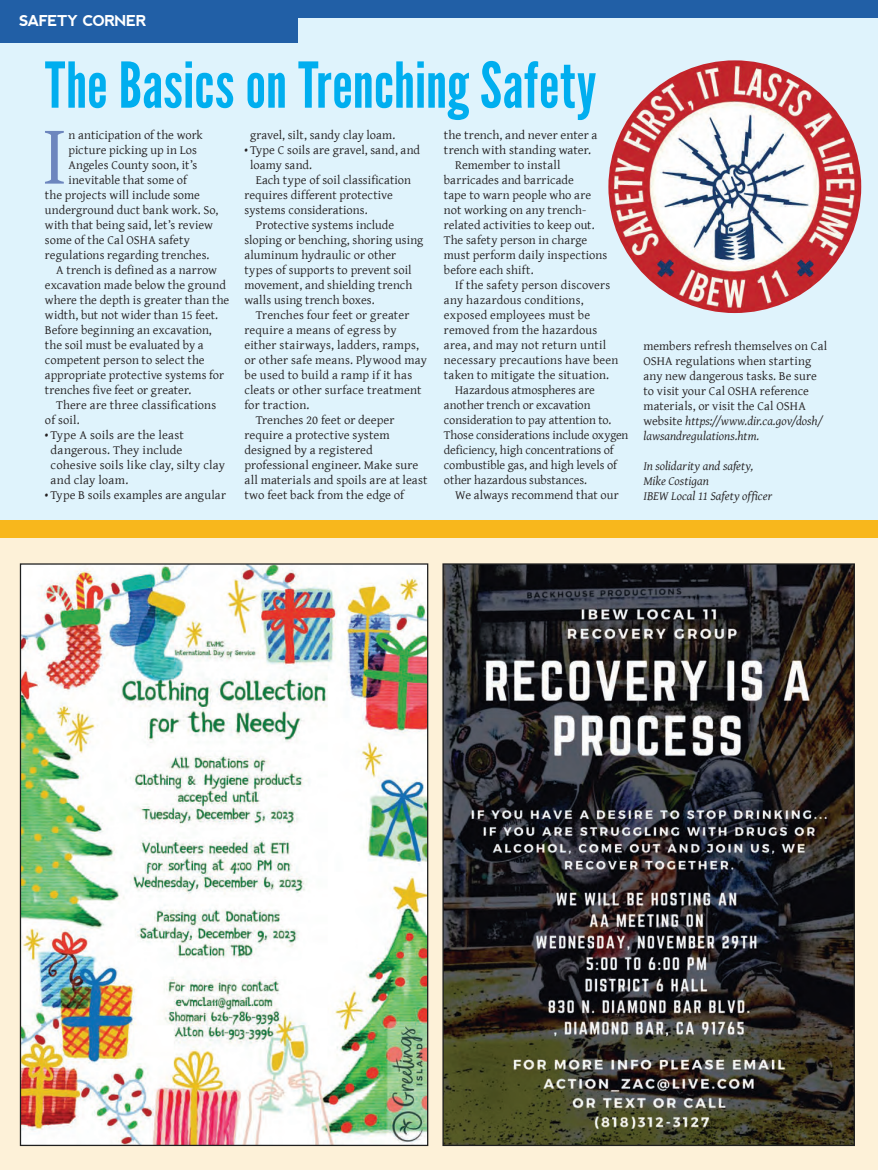
<style>
.page{position:relative;width:878px;height:1170px;background:#fff}
.page>*{position:absolute;margin:0;border:0;box-sizing:border-box;transform-origin:0 0}
.t1{font:85.62px "Gentium Basic";color:#6d86be}
.t2{font:63px "League Gothic";color:#00aeef}
.t3{font:700 15px "nevis";letter-spacing:-.045em;color:#fff}
.t4{font:12.5px/15px "Gentium Basic";letter-spacing:.005em;color:#231f20}
.t5{font:italic 12.5px/15px "Gentium Basic";color:#231f20}
.t6{font:12.5px "Gentium Basic";letter-spacing:-.015em;color:#231f20}
.s1{font-style:italic}
</style>
<div class="page">
<div style="left:0;top:526px;width:878px;height:644px;background:#fdf1d8"></div>
<div style="left:0;top:10px;width:878px;height:519px;background:#dff3fc"></div>
<div style="left:0;top:520px;width:878px;height:18px;background:#f8b71c"></div>
<img style="left:608px;top:60px;width:253px;height:253px;border-radius:126px">
<img style="left:22px;top:565px;width:404px;height:579px">
<img style="left:444px;top:565px;width:408px;height:579px">
<div style="left:0;top:0;width:878px;height:18px;background:#215fa6"></div>
<div style="left:0;top:0;width:298px;height:43px;background:#215fa6"></div>
<p class="t3" style="left:19px;top:12px;width:129px">SAFETY CORNER</p>
<h2 class="t2" style="left:45px;top:48px;width:553px">The Basics on Trenching Safety</h2>
<h1 class="t1" style="left:42px;top:93px;width:27px">I</h1>
<p class="t4" style="left:68px;top:127px;width:136px">n anticipation of the work</p>
<p class="t4" style="left:250px;top:127px;width:147px">gravel, silt, sandy clay loam.</p>
<p class="t4" style="left:244px;top:142px;width:177px">• Type C soils are gravel, sand, and</p>
<p class="t4" style="left:250px;top:157px;width:64px">loamy sand.</p>
<p class="t4" style="left:256px;top:172px;width:157px">Each type of soil classification</p>
<p class="t4" style="left:244px;top:187px;width:150px">requires different protective</p>
<p class="t4" style="left:244px;top:202px;width:125px">systems considerations.</p>
<p class="t4" style="left:256px;top:217px;width:140px">Protective systems include</p>
<p class="t4" style="left:244px;top:232px;width:180px">sloping or benching, shoring using</p>
<p class="t4" style="left:244px;top:247px;width:153px">aluminum hydraulic or other</p>
<p class="t4" style="left:244px;top:262px;width:169px">types of supports to prevent soil</p>
<p class="t4" style="left:244px;top:277px;width:169px">movement, and shielding trench</p>
<p class="t4" style="left:244px;top:292px;width:132px">walls using trench boxes.</p>
<p class="t4" style="left:256px;top:307px;width:155px">Trenches four feet or greater</p>
<p class="t4" style="left:244px;top:322px;width:154px">require a means of egress by</p>
<p class="t4" style="left:244px;top:337px;width:176px">either stairways, ladders, ramps,</p>
<p class="t4" style="left:244px;top:352px;width:184px">or other safe means. Plywood may</p>
<p class="t4" style="left:244px;top:367px;width:169px">be used to build a ramp if it has</p>
<p class="t4" style="left:244px;top:382px;width:178px">cleats or other surface treatment</p>
<p class="t4" style="left:244px;top:397px;width:66px">for traction.</p>
<p class="t4" style="left:256px;top:412px;width:140px">Trenches 20 feet or deeper</p>
<p class="t4" style="left:244px;top:427px;width:147px">require a protective system</p>
<p class="t4" style="left:244px;top:442px;width:130px">designed by a registered</p>
<p class="t4" style="left:244px;top:457px;width:175px">professional engineer. Make sure</p>
<p class="t4" style="left:244px;top:472px;width:185px">all materials and spoils are at least</p>
<p class="t4" style="left:244px;top:487px;width:161px">two feet back from the edge of</p>
<p class="t4" style="left:444px;top:127px;width:155px">the trench, and never enter a</p>
<p class="t4" style="left:444px;top:142px;width:149px">trench with standing water.</p>
<p class="t4" style="left:455px;top:157px;width:107px">Remember to install</p>
<p class="t4" style="left:444px;top:172px;width:131px">barricades and barricade</p>
<p class="t4" style="left:444px;top:187px;width:149px">tape to warn people who are</p>
<p class="t4" style="left:444px;top:202px;width:144px">not working on any trench-</p>
<p class="t4" style="left:444px;top:217px;width:152px">related activities to keep out.</p>
<p class="t4" style="left:444px;top:232px;width:145px">The safety person in charge</p>
<p class="t4" style="left:444px;top:247px;width:165px">must perform daily inspections</p>
<p class="t4" style="left:444px;top:262px;width:91px">before each shift.</p>
<p class="t4" style="left:455px;top:277px;width:156px">If the safety person discovers</p>
<p class="t4" style="left:444px;top:292px;width:141px">any hazardous conditions,</p>
<p class="t4" style="left:444px;top:307px;width:148px">exposed employees must be</p>
<p class="t4" style="left:444px;top:322px;width:155px">removed from the hazardous</p>
<p class="t4" style="left:444px;top:337px;width:164px">area, and may not return until</p>
<p class="t4" style="left:444px;top:352px;width:176px">necessary precautions have been</p>
<p class="t4" style="left:444px;top:367px;width:167px">taken to mitigate the situation.</p>
<p class="t4" style="left:455px;top:382px;width:141px">Hazardous atmospheres are</p>
<p class="t6" style="left:444px;top:395px;width:148px">another trench or excavation</p>
<p class="t4" style="left:444px;top:412px;width:169px">consideration to pay attention to.</p>
<p class="t4" style="left:444px;top:427px;width:186px">Those considerations include oxygen</p>
<p class="t4" style="left:444px;top:442px;width:171px">deficiency, high concentrations of</p>
<p class="t6" style="left:444px;top:455px;width:174px">combustible gas, and high levels of</p>
<p class="t4" style="left:444px;top:472px;width:145px">other hazardous substances.</p>
<p class="t4" style="left:455px;top:487px;width:165px">We always recommend that our</p>
<p class="t4" style="left:68px;top:142px;width:130px">picture picking up in Los</p>
<p class="t4" style="left:68px;top:157px;width:130px">Angeles County soon, it’s</p>
<p class="t4" style="left:68px;top:172px;width:120px">inevitable that some of</p>
<p class="t4" style="left:45px;top:187px;width:156px">the projects will include some</p>
<p class="t4" style="left:45px;top:202px;width:175px">underground duct bank work. So,</p>
<p class="t4" style="left:45px;top:217px;width:170px">with that being said, let’s review</p>
<p class="t4" style="left:45px;top:232px;width:146px">some of the Cal OSHA safety</p>
<p class="t4" style="left:45px;top:247px;width:166px">regulations regarding trenches.</p>
<p class="t4" style="left:56px;top:262px;width:162px">A trench is defined as a narrow</p>
<p class="t4" style="left:45px;top:277px;width:182px">excavation made below the ground</p>
<p class="t4" style="left:45px;top:292px;width:186px">where the depth is greater than the</p>
<p class="t4" style="left:45px;top:307px;width:175px">width, but not wider than 15 feet.</p>
<p class="t4" style="left:45px;top:322px;width:168px">Before beginning an excavation,</p>
<p class="t4" style="left:45px;top:337px;width:160px">the soil must be evaluated by a</p>
<p class="t4" style="left:45px;top:352px;width:161px">competent person to select the</p>
<p class="t4" style="left:45px;top:367px;width:181px">appropriate protective systems for</p>
<p class="t4" style="left:45px;top:382px;width:148px">trenches five feet or greater.</p>
<p class="t4" style="left:56px;top:397px;width:161px">There are three classifications</p>
<p class="t4" style="left:45px;top:412px;width:36px">of soil.</p>
<p class="t4" style="left:51px;top:427px;width:176px;text-indent:-6px">• Type A soils are the least dangerous. They include cohesive soils like clay, silty clay and clay loam.</p>
<p class="t4" style="left:45px;top:487px;width:182px">• Type B soils examples are angular</p>
<p class="t4" style="left:643px;top:338px;width:185px">members refresh themselves on Cal<br>OSHA regulations when starting any new dangerous tasks. Be sure to visit your Cal OSHA reference materials, or visit the Cal OSHA website <span class="s1">https://www.dir.ca.gov/dosh/ lawsandregulations.htm.</span></p>
<p class="t5" style="left:643px;top:458px;width:130px">In solidarity and safety,<br>Mike Costigan<br>IBEW Local 11 Safety officer</p>
</div>
